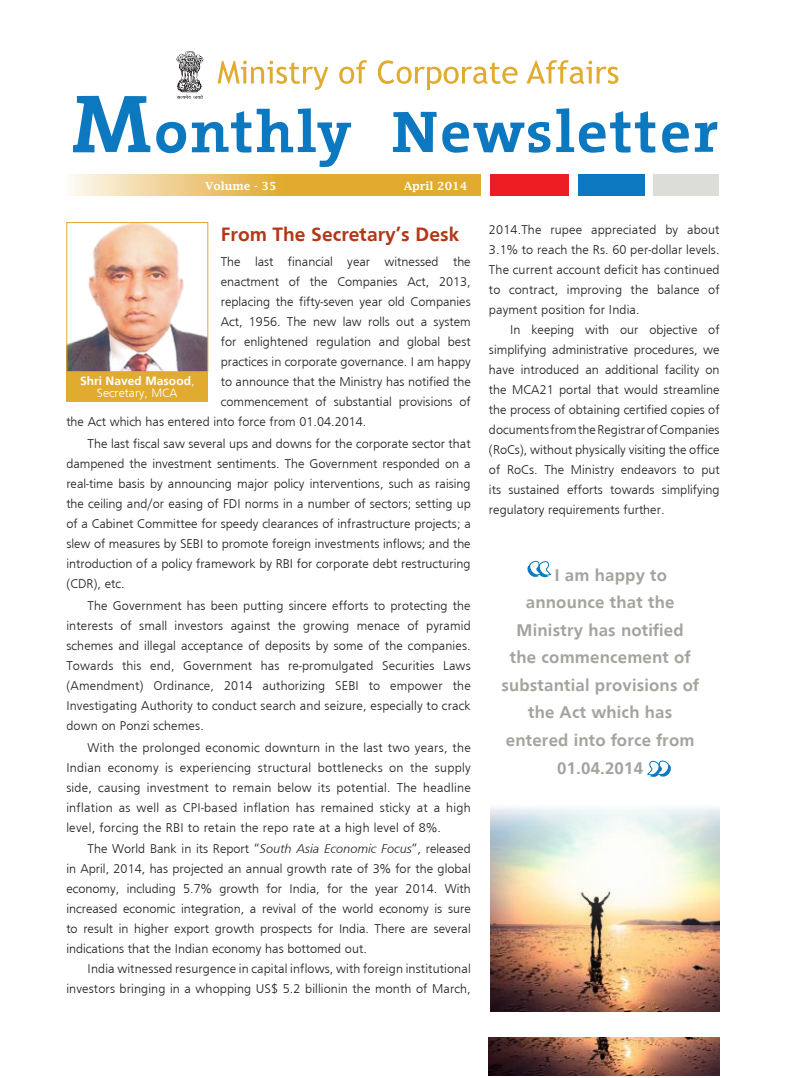
<style>
.page{position:relative;width:786px;height:1078px;background:#fff}
.page>*{position:absolute;margin:0;border:0;box-sizing:border-box;transform-origin:0 0}
.t1{font:700 20px "Frugal Sans";color:#b23819}
.TEXT_G{font:700 17.5px "Frugal Sans";letter-spacing:.01em;color:#a4a49f}
.TEXT_G-2{font:300 13.12px/20px "Frugal Sans";color:#231f20;text-align:justify}
.t2{font:700 12.5px/12.5px "Frugal Sans";color:#fff;text-align:center}
.t3{font:600 11.25px "Lucida Fax";color:#fff}
.s1{font-style:italic}
.s2{font-weight:300}
</style>
<div class="page">
<svg style="left:392px;top:112px;width:158px;height:41px"></svg>
<svg style="left:556px;top:108px;width:132px;height:45px"></svg>
<svg style="left:694px;top:122px;width:23px;height:30px"></svg>
<svg style="left:377px;top:60px;width:140px;height:30px"></svg>
<svg style="left:526px;top:60px;width:92px;height:24px"></svg>
<svg style="left:73px;top:51px;width:294px;height:116px"></svg>
<div style="left:490px;top:174px;width:78px;height:22px;background:#ee1d23"></div>
<div style="left:652px;top:174px;width:66px;height:22px;background:#dcdcd8"></div>
<div style="left:577px;top:174px;width:67px;height:22px;background:#0c78bf"></div>
<img style="left:70px;top:174px;width:410px;height:22px">
<img style="left:68px;top:224px;width:138px;height:146px">
<div style="left:66px;top:222px;width:142px;height:150px;border:1px solid #e1ab2f"></div>
<div style="left:66px;top:371px;width:142px;height:30px;background:#e1ab2f"></div>
<svg style="left:527px;top:560px;width:24px;height:17px"></svg>
<svg style="left:647px;top:760px;width:23px;height:17px"></svg>
<img style="left:490px;top:808px;width:229px;height:203px">
<img style="left:488px;top:1037px;width:231px;height:38px">
<p class="t3" style="left:205px;top:180px;width:73px">Volume - 35</p>
<p class="t3" style="left:403px;top:180px;width:65px">April 2014</p>
<p class="t1" style="left:220px;top:222px;width:240px">From The Secretary’s Desk</p>
<p class="TEXT_G-2" style="left:220px;top:251px;width:251px">The last financial year witnessed the</p>
<p class="TEXT_G-2" style="left:220px;top:271px;width:251px">enactment of the Companies Act, 2013,</p>
<p class="TEXT_G-2" style="left:220px;top:291px;width:251px">replacing the fifty-seven year old Companies</p>
<p class="TEXT_G-2" style="left:220px;top:311px;width:251px">Act, 1956. The new law rolls out a system</p>
<p class="TEXT_G-2" style="left:220px;top:331px;width:251px">for enlightened regulation and global best</p>
<p class="TEXT_G-2" style="left:220px;top:351px;width:251px">practices in corporate governance. I am happy</p>
<p class="TEXT_G-2" style="left:220px;top:371px;width:251px">to announce that the Ministry has notified the</p>
<p class="TEXT_G-2" style="left:220px;top:391px;width:251px">commencement of substantial provisions of</p>
<p class="TEXT_G-2" style="left:66px;top:411px;width:301px">the Act which has entered into force from 01.04.2014.</p>
<p class="TEXT_G-2" style="left:66px;top:433px;width:405px;text-indent:21px">The last fiscal saw several ups and downs for the corporate sector that dampened the investment sentiments. The Government responded on a real-time basis by announcing major policy interventions, such as raising the ceiling and/or easing of FDI norms in a number of sectors; setting up of a Cabinet Committee for speedy clearances of infrastructure projects; a slew of measures by SEBI to promote foreign investments inflows; and the introduction of a policy framework by RBI for corporate debt restructuring (CDR), etc.</p>
<p class="TEXT_G-2" style="left:66px;top:595px;width:405px;text-indent:21px">The Government has been putting sincere efforts to protecting the interests of small investors against the growing menace of pyramid schemes and illegal acceptance of deposits by some of the companies.<br>Towards this end, Government has re-promulgated Securities Laws (Amendment) Ordinance, 2014 authorizing SEBI to empower the Investigating Authority to conduct search and seizure, especially to crack down on Ponzi schemes.</p>
<p class="TEXT_G-2" style="left:66px;top:737px;width:405px;text-indent:21px">With the prolonged economic downturn in the last two years, the Indian economy is experiencing structural bottlenecks on the supply side, causing investment to remain below its potential. The headline inflation as well as CPI-based inflation has remained sticky at a high level, forcing the RBI to retain the repo rate at a high level of 8%.</p>
<p class="TEXT_G-2" style="left:66px;top:839px;width:406px;text-indent:21px">The World Bank in its Report “<span class="s1">South Asia Economic Focus</span>”, released in April, 2014, has projected an annual growth rate of 3% for the global economy, including 5.7% growth for India, for the year 2014. With increased economic integration, a revival of the world economy is sure to result in higher export growth prospects for India. There are several indications that the Indian economy has bottomed out.</p>
<p class="TEXT_G-2" style="left:66px;top:959px;width:406px;text-align:right">India witnessed resurgence in capital inflows, with foreign institutional investors bringing in a whopping US$ 5.2 billionin the month of March,</p>
<p class="t2" style="left:80px;top:374px;width:116px">Shri Naved Masood<span class="s2">,<br>Secretary, MCA</span></p>
<p class="TEXT_G-2" style="left:488px;top:220px;width:232px">2014.The rupee appreciated by about 3.1% to reach the Rs. 60 per-dollar levels.<br>The current account deficit has continued to contract, improving the balance of payment position for India.</p>
<p class="TEXT_G-2" style="left:488px;top:320px;width:232px;text-indent:21px">In keeping with our objective of simplifying administrative procedures, we have introduced an additional facility on the MCA21 portal that would streamline the process of obtaining certified copies of documents from the Registrar of Companies (RoCs), without physically visiting the office of RoCs. The Ministry endeavors to put its sustained efforts towards simplifying regulatory requirements further.</p>
<p class="TEXT_G" style="left:554px;top:565px;width:114px">I am happy to</p>
<p class="TEXT_G" style="left:525px;top:592px;width:150px">announce that the</p>
<p class="TEXT_G" style="left:516px;top:620px;width:168px">Ministry has notified</p>
<p class="TEXT_G" style="left:509px;top:647px;width:182px">the commencement of</p>
<p class="TEXT_G" style="left:501px;top:675px;width:199px">substantial provisions of</p>
<p class="TEXT_G" style="left:527px;top:702px;width:146px">the Act which has</p>
<p class="TEXT_G" style="left:505px;top:730px;width:190px">entered into force from</p>
<p class="TEXT_G" style="left:556px;top:757px;width:87px">01.04.2014</p>
</div>
